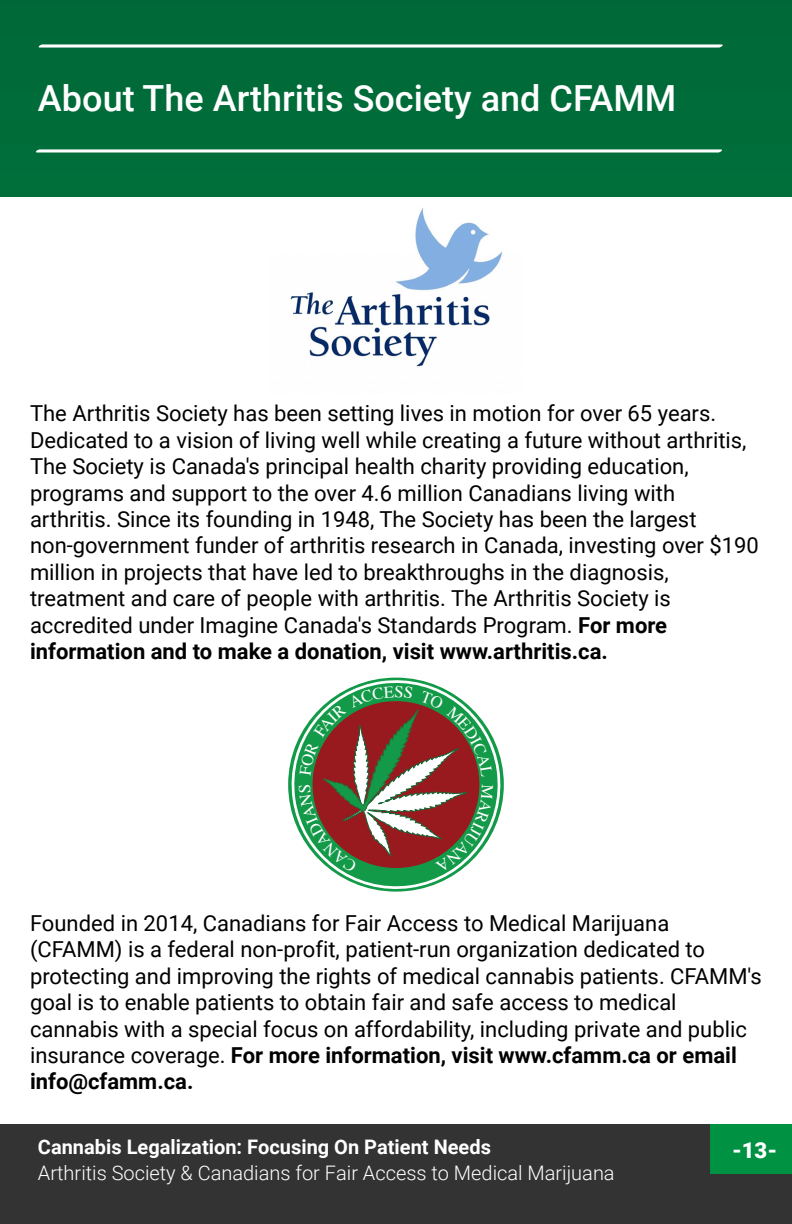
<style>
.page{position:relative;width:792px;height:1224px;background:#006c39}
.page>*{position:absolute;margin:0;border:0;box-sizing:border-box;transform-origin:0 0}
.t1{font:500 36px "Roboto";color:#fff}
.t2{font:22px/26.4px "Roboto";color:#000}
.t3{font:900 22px "Roboto";color:#fff}
.t4{font:300 20px "Roboto";color:#fff}
.t5{font:700 20px "Roboto";color:#fff}
.s1{font-weight:700}
</style>
<div class="page">
<div style="left:0;top:198px;width:792px;height:926px;background:#fff"></div>
<svg style="left:38px;top:44px;width:685px;height:4px;background:#c3dcd0"></svg>
<svg style="left:35px;top:149px;width:687px;height:4px;background:#c3ddd1"></svg>
<div style="left:0;top:1124px;width:710px;height:100px;background:#333"></div>
<div style="left:689px;top:1174px;width:103px;height:50px;background:#333"></div>
<img style="left:290px;top:208px;width:213px;height:159px">
<svg style="left:288px;top:677px;width:216px;height:215px"></svg>
<svg style="left:299px;top:686px;width:194px;height:189px"></svg>
<h1 class="t1" style="left:38px;top:78px;width:640px">About The Arthritis Society and CFAMM</h1>
<p class="t2" style="left:30px;top:401px;width:730px">The Arthritis Society has been setting lives in motion for over 65 years.<br>Dedicated to a vision of living well while creating a future without arthritis, The Society is Canada's principal health charity providing education, programs and support to the over 4.6 million Canadians living with arthritis. Since its founding in 1948, The Society has been the largest non‐government funder of arthritis research in Canada, investing over $190 million in projects that have led to breakthroughs in the diagnosis, treatment and care of people with arthritis. The Arthritis Society is accredited under Imagine Canada's Standards Program. <span class="s1">For more information and to make a donation, visit www.arthritis.ca.</span></p>
<p class="t2" style="left:30px;top:910px;width:733px">Founded in 2014, Canadians for Fair Access to Medical Marijuana (CFAMM) is a federal non-profit, patient-run organization dedicated to protecting and improving the rights of medical cannabis patients. CFAMM's goal is to enable patients to obtain fair and safe access to medical cannabis with a special focus on affordability, including private and public insurance coverage. <span class="s1">For more information, visit www.cfamm.ca or email info@cfamm.ca.</span></p>
<p class="t5" style="left:38px;top:1135px;width:454px">Cannabis Legalization: Focusing On Patient Needs</p>
<p class="t3" style="left:732px;top:1138px;width:47px">-13-</p>
<p class="t4" style="left:38px;top:1161px;width:578px">Arthritis Society &amp; Canadians for Fair Access to Medical Marijuana</p>
</div>
